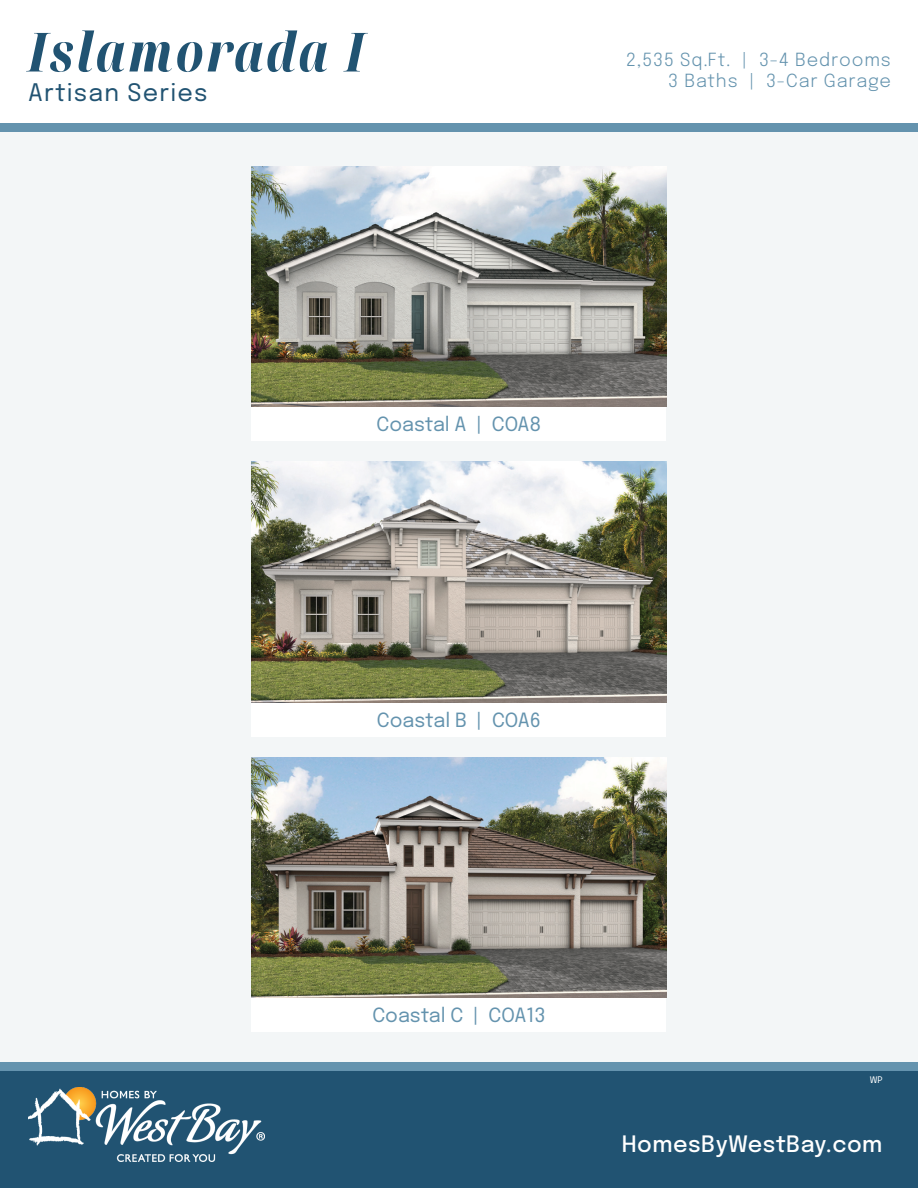
<style>
.page{position:relative;width:918px;height:1188px;background:#fff}
.page>*{position:absolute;margin:0;border:0;box-sizing:border-box;transform-origin:0 0}
.t1{font:italic 54px "Noto Serif Display";letter-spacing:.05em;color:#215372}
.t2{font:24px "Epilogue";letter-spacing:.05em;color:#215372}
.t3{font:500 22.5px "Epilogue";letter-spacing:.02em;color:#fff}
.t4{font:19.5px "Epilogue";color:#6493ae}
.t5{font:18px "Epilogue";letter-spacing:.05em;color:#6493ae}
.t6{font:9px "Epilogue";color:#fff}
</style>
<div class="page">
<div style="left:0;top:130px;width:918px;height:1058px;background:#f3f6f7"></div>
<div style="left:0;top:1066px;width:918px;height:122px;background:#215372"></div>
<img style="left:28px;top:1087px;width:236px;height:74px">
<div style="left:0;top:123px;width:918px;height:9px;background:#6493ae"></div>
<div style="left:0;top:1062px;width:918px;height:8px;background:#6493ae"></div>
<div style="left:252px;top:407px;width:414px;height:34px;background:#fff"></div>
<div style="left:252px;top:702px;width:414px;height:34px;background:#fff"></div>
<div style="left:252px;top:998px;width:414px;height:34px;background:#fff"></div>
<img style="left:252px;top:166px;width:414px;height:241px">
<img style="left:252px;top:462px;width:414px;height:240px">
<img style="left:252px;top:757px;width:414px;height:241px">
<p class="t1" style="left:28px;top:14px;width:337px">Islamorada I</p>
<p class="t2" style="left:28px;top:76px;width:181px">Artisan Series</p>
<p class="t5" style="left:626px;top:46px;width:266px">2,535 Sq.Ft. | 3-4 Bedrooms</p>
<p class="t5" style="left:668px;top:68px;width:224px">3 Baths | 3-Car Garage</p>
<p class="t4" style="left:377px;top:410px;width:166px">Coastal A | COA8</p>
<p class="t4" style="left:377px;top:706px;width:166px">Coastal B | COA6</p>
<p class="t4" style="left:372px;top:1001px;width:175px">Coastal C | COA13</p>
<p class="t6" style="left:870px;top:1074px;width:14px">WP</p>
<p class="t3" style="left:622px;top:1127px;width:262px">HomesByWestBay.com</p>
</div>
